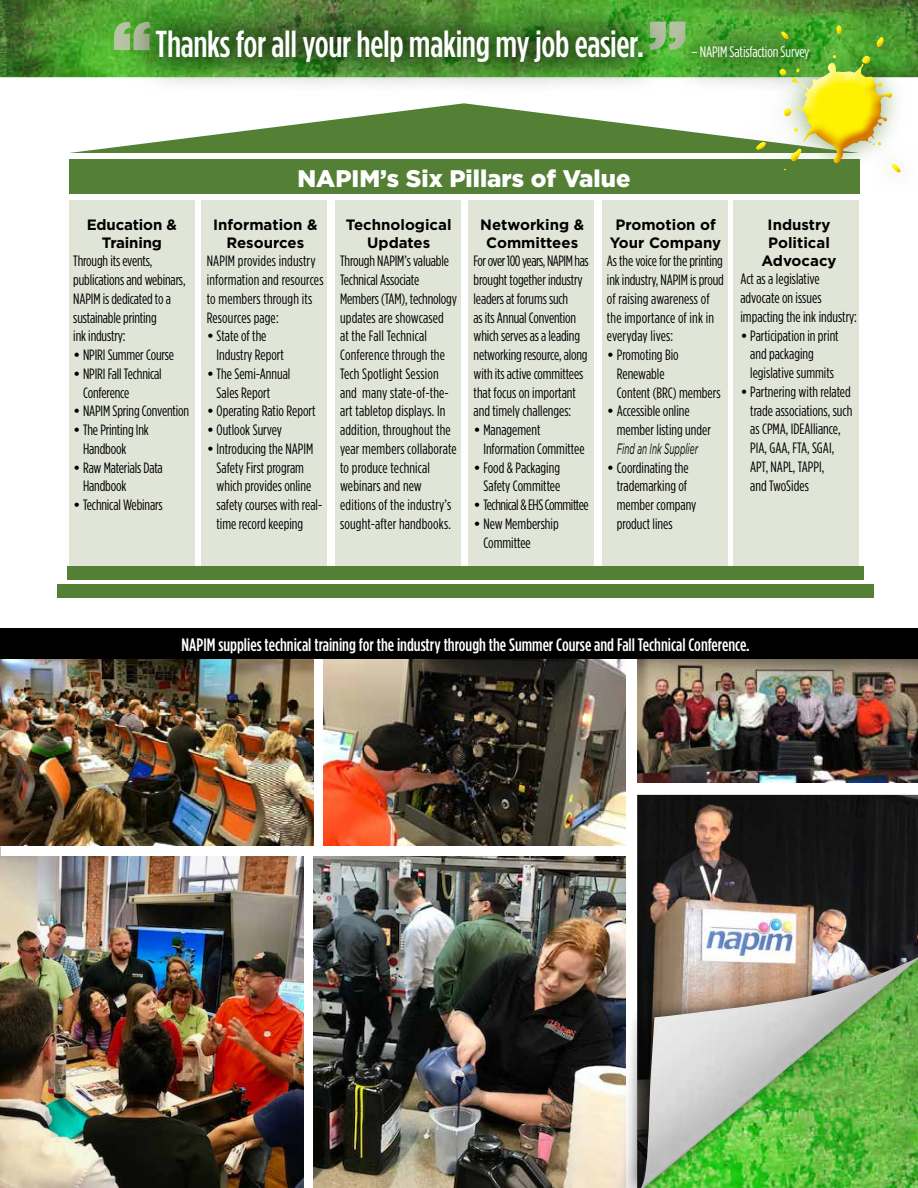
<style>
.page{position:relative;width:918px;height:1188px;background:#fff}
.page>*{position:absolute;margin:0;border:0;box-sizing:border-box;transform-origin:0 0}
.t1{font:500 condensed 37.5px "Gotham HTF";letter-spacing:-.01em;color:#fff}
.t2{font:900 24px "Gotham HTF";color:#fff}
.t3{font:500 condensed 18px "Gotham HTF";color:#fff}
.t4{font:condensed 15.15px "Gotham HTF";letter-spacing:-.01em;color:#fff}
.t5{font:condensed 15px/18.8px "Gotham HTF";color:#000}
.t6{font:700 15px/18px "Gotham HTF";color:#000;text-align:center}
.t7{font:condensed 15px "Gotham HTF";letter-spacing:-.03em;color:#000}
.t8{font:italic 15px "Gotham HTF";color:#000;scale:.55 1}
.s1{font-weight:500;font-stretch:normal}
</style>
<div class="page">
<div style="left:121px;top:0;width:722px;height:97px;background:#000;opacity:.75"></div>
<img style="left:0;top:659px;width:314px;height:187px">
<div style="left:69px;top:160px;width:790px;height:34px;background:#538034"></div>
<div style="left:67px;top:566px;width:797px;height:14px;background:#538034"></div>
<div style="left:57px;top:584px;width:817px;height:14px;background:#538034"></div>
<div style="left:69px;top:200px;width:125px;height:366px;background:#e1e5d8"></div>
<div style="left:202px;top:200px;width:125px;height:366px;background:#e1e5d8"></div>
<div style="left:335px;top:200px;width:125px;height:366px;background:#e1e5d8"></div>
<div style="left:468px;top:200px;width:126px;height:366px;background:#e1e5d8"></div>
<div style="left:602px;top:200px;width:125px;height:366px;background:#e1e5d8"></div>
<div style="left:734px;top:200px;width:125px;height:366px;background:#e1e5d8"></div>
<img style="left:637px;top:795px;width:281px;height:147px">
<img style="left:0;top:856px;width:303px;height:332px">
<img style="left:324px;top:659px;width:301px;height:187px">
<img style="left:637px;top:659px;width:281px;height:124px">
<img style="left:314px;top:856px;width:311px;height:332px">
<div style="left:735px;top:5px;width:183px;height:188px;background:#538034;opacity:.65"></div>
<svg style="left:69px;top:22px;width:832px;height:151px"></svg>
<div style="left:753px;top:24px;width:149px;height:150px;background:#c6512d;opacity:.75"></div>
<div style="left:598px;top:942px;width:320px;height:246px;background:#000;opacity:.75"></div>
<img style="left:641px;top:957px;width:277px;height:231px">
<div style="left:0;top:628px;width:918px;height:31px;background:#000"></div>
<h1 class="t1" style="left:156px;top:23px;width:490px">Thanks for all your help making my job easier.</h1>
<h2 class="t2" style="left:297px;top:164px;width:335px">NAPIM’s Six Pillars of Value</h2>
<p class="t4" style="left:691px;top:43px;width:120px">– NAPIM Satisfaction Survey</p>
<p class="t6" style="left:87px;top:215px;width:92px">Education &amp;<br>Training</p>
<p class="t5" style="left:73px;top:251px;width:114px">Through its events, publications and webinars,<br>NAPIM is dedicated to a sustainable printing<br>ink industry:</p>
<p class="t5" style="left:73px;top:345px;width:102px"><span class="s1">•</span> NPIRI Summer Course</p>
<p class="t5" style="left:83px;top:364px;width:80px;text-indent:-10px"><span class="s1">•</span> NPIRI Fall Technical<br>Conference</p>
<p class="t5" style="left:73px;top:401px;width:117px"><span class="s1">•</span> NAPIM Spring Convention</p>
<p class="t5" style="left:83px;top:420px;width:67px;text-indent:-10px"><span class="s1">•</span> The Printing Ink<br>Handbook</p>
<p class="t5" style="left:83px;top:458px;width:81px;text-indent:-10px"><span class="s1">•</span> Raw Materials Data<br>Handbook</p>
<p class="t5" style="left:73px;top:495px;width:91px"><span class="s1">•</span> Technical Webinars</p>
<p class="t6" style="left:213px;top:215px;width:106px">Information &amp;<br>Resources</p>
<p class="t5" style="left:207px;top:251px;width:118px">NAPIM provides industry information and resources to members through its<br>Resources page:</p>
<p class="t5" style="left:217px;top:326px;width:69px;text-indent:-10px"><span class="s1">•</span> State of the<br>Industry Report</p>
<p class="t5" style="left:217px;top:364px;width:75px;text-indent:-10px"><span class="s1">•</span> The Semi-Annual<br>Sales Report</p>
<p class="t5" style="left:207px;top:401px;width:110px"><span class="s1">•</span> Operating Ratio Report</p>
<p class="t5" style="left:207px;top:420px;width:77px"><span class="s1">•</span> Outlook Survey</p>
<p class="t5" style="left:217px;top:439px;width:107px;text-indent:-10px"><span class="s1">•</span> Introducing the NAPIM<br>Safety First program which provides online safety courses with real&shy;time record keeping</p>
<p class="t6" style="left:346px;top:215px;width:107px">Technological<br>Updates</p>
<p class="t5" style="left:340px;top:251px;width:118px">Through NAPIM’s valuable<br>Technical Associate<br>Members (TAM), technology updates are showcased<br>at the Fall Technical<br>Conference through the<br>Tech Spotlight Session and many state-of-the&shy;art tabletop displays. In addition, throughout the year members collaborate to produce technical webinars and new editions of the industry’s sought-after handbooks.</p>
<p class="t6" style="left:480px;top:215px;width:105px">Networking &amp;<br>Committees</p>
<p class="t5" style="left:474px;top:251px;width:117px">For over 100 years, NAPIM has brought together industry leaders at forums such<br>as its Annual Convention which serves as a leading networking resource, along with its active committees that focus on important and timely challenges:</p>
<p class="t5" style="left:483px;top:420px;width:103px;text-indent:-10px"><span class="s1">•</span> Management<br>Information Committee</p>
<p class="t5" style="left:474px;top:458px;width:88px;text-align:right"><span class="s1">•</span> Food &amp; Packaging<br>Safety Committee</p>
<p class="t7" style="left:474px;top:497px;width:117px"><span class="s1">•</span> Technical &amp; EHS Committee</p>
<p class="t5" style="left:483px;top:514px;width:77px;text-indent:-10px"><span class="s1">•</span> New Membership<br>Committee</p>
<p class="t6" style="left:610px;top:215px;width:113px">Promotion of<br>Your Company</p>
<p class="t5" style="left:607px;top:251px;width:118px">As the voice for the printing ink industry, NAPIM is proud of raising awareness of the importance of ink in everyday lives:</p>
<p class="t5" style="left:617px;top:345px;width:105px;text-indent:-10px"><span class="s1">•</span> Promoting Bio<br>Renewable<br>Content (BRC) members</p>
<p class="t5" style="left:617px;top:401px;width:96px;text-indent:-10px"><span class="s1">•</span> Accessible online member listing under</p>
<p class="t8" style="left:617px;top:440px;width:149px">Find an Ink Supplier</p>
<p class="t5" style="left:617px;top:458px;width:81px;text-indent:-10px"><span class="s1">•</span> Coordinating the trademarking of member company product lines</p>
<p class="t6" style="left:762px;top:215px;width:77px">Industry<br>Political<br>Advocacy</p>
<p class="t5" style="left:740px;top:269px;width:118px">Act as a legislative advocate on issues impacting the ink industry:</p>
<p class="t5" style="left:750px;top:326px;width:90px;text-indent:-10px"><span class="s1">•</span> Participation in print and packaging legislative summits</p>
<p class="t5" style="left:750px;top:382px;width:104px;text-indent:-10px"><span class="s1">•</span> Partnering with related trade associations, such as CPMA, IDEAlliance,<br>PIA, GAA, FTA, SGAI,<br>APT, NAPL, TAPPI,<br>and TwoSides</p>
<p class="t3" style="left:182px;top:635px;width:570px">NAPIM supplies technical training for the industry through the Summer Course and Fall Technical Conference.</p>
</div>
